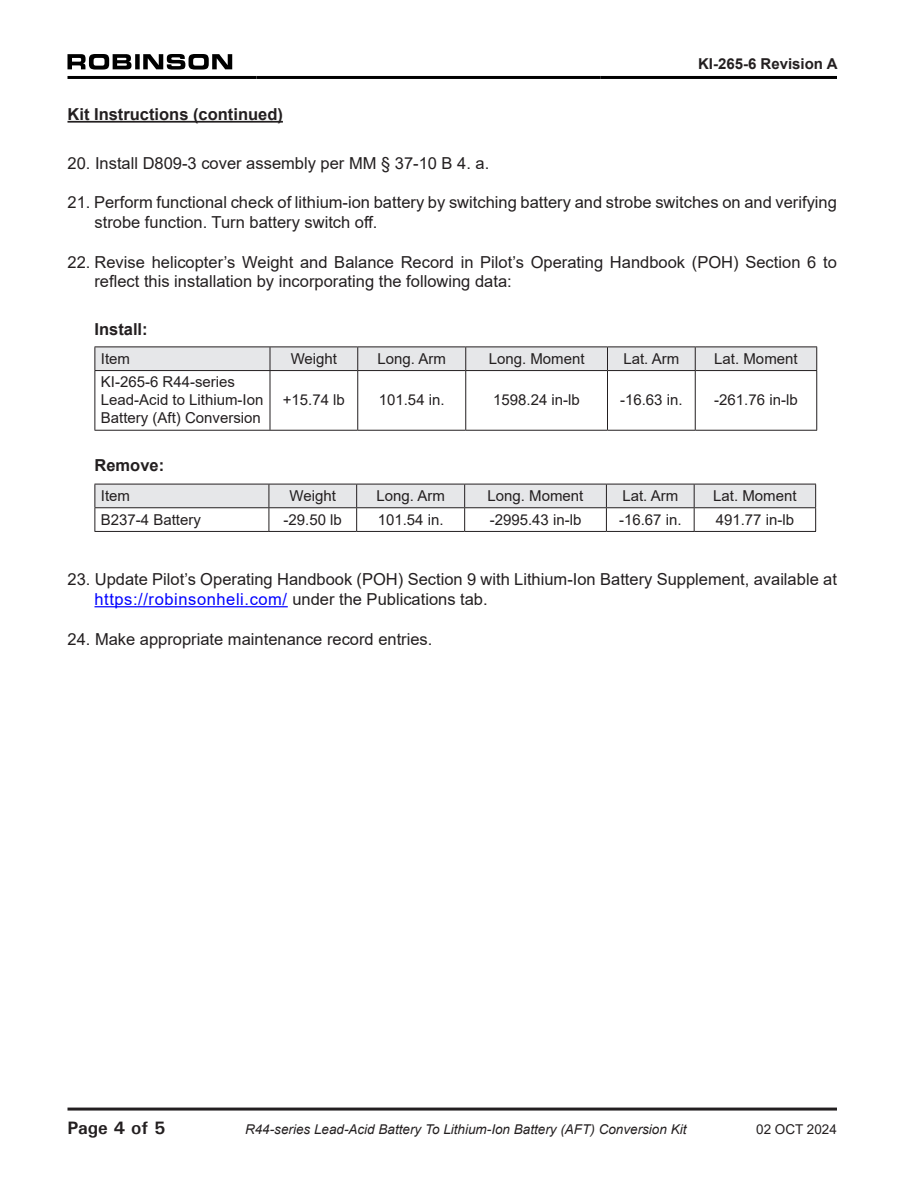
<style>
.page{position:relative;width:918px;height:1188px;background:#fff}
.page>*{position:absolute;margin:0;border:0;box-sizing:border-box;transform-origin:0 0}
.t1{font:700 18px "Univers";color:#231f20}
.t2{font:16.5px/19.8px "Arial";color:#231f20}
.t3{font:700 16.5px "Arial";color:#231f20}
.t4{font:15px/18px "Arial";color:#231f20}
.t5{font:700 15px "Arial";color:#231f20}
.t6{font:italic 13.5px "Arial";color:#231f20}
.t7{font:13.5px "Arial";color:#231f20}
.s1{color:#00f}
</style>
<div class="page">
<hr style="left:68px;top:76px;width:188px;height:3px;background:#000">
<hr style="left:256px;top:76px;width:345px;height:3px;background:#000">
<hr style="left:601px;top:76px;width:236px;height:3px;background:#000">
<svg style="left:67px;top:54px;width:165px;height:16px"></svg>
<hr style="left:68px;top:1108px;width:769px;height:3px;background:#231f20">
<hr style="left:94px;top:606px;width:194px;height:1px;background:#00f">
<div style="left:94px;top:347px;width:723px;height:23px;background:#e6e7e9"></div>
<hr style="left:94px;top:370px;width:176px;height:1px;background:#231f20">
<hr style="left:94px;top:371px;width:1px;height:59px;background:#231f20">
<hr style="left:270px;top:370px;width:88px;height:1px;background:#231f20">
<hr style="left:270px;top:371px;width:1px;height:59px;background:#231f20">
<hr style="left:358px;top:370px;width:108px;height:1px;background:#231f20">
<hr style="left:357px;top:371px;width:1px;height:59px;background:#231f20">
<hr style="left:466px;top:370px;width:142px;height:1px;background:#231f20">
<hr style="left:465px;top:371px;width:1px;height:59px;background:#231f20">
<hr style="left:608px;top:370px;width:87px;height:1px;background:#231f20">
<hr style="left:607px;top:371px;width:1px;height:59px;background:#231f20">
<hr style="left:695px;top:370px;width:122px;height:1px;background:#231f20">
<hr style="left:695px;top:371px;width:1px;height:59px;background:#231f20">
<hr style="left:816px;top:371px;width:1px;height:59px;background:#231f20">
<hr style="left:94px;top:430px;width:176px;height:1px;background:#231f20">
<hr style="left:270px;top:430px;width:88px;height:1px;background:#231f20">
<hr style="left:358px;top:430px;width:108px;height:1px;background:#231f20">
<hr style="left:466px;top:430px;width:142px;height:1px;background:#231f20">
<hr style="left:608px;top:430px;width:87px;height:1px;background:#231f20">
<hr style="left:695px;top:430px;width:122px;height:1px;background:#231f20">
<svg style="left:94px;top:484px;width:722px;height:47px"></svg>
<hr style="left:94px;top:531px;width:175px;height:1px;background:#231f20">
<hr style="left:269px;top:531px;width:88px;height:1px;background:#231f20">
<hr style="left:357px;top:531px;width:108px;height:1px;background:#231f20">
<hr style="left:465px;top:531px;width:141px;height:1px;background:#231f20">
<hr style="left:606px;top:531px;width:88px;height:1px;background:#231f20">
<hr style="left:694px;top:531px;width:122px;height:1px;background:#231f20">
<hr style="left:68px;top:121px;width:215px;height:2px;background:#231f20">
<p class="t3" style="left:68px;top:103px;width:217px">Kit Instructions (continued)</p>
<p class="t5" style="left:698px;top:54px;width:141px">KI-265-6 Revision A</p>
<p class="t2" style="left:68px;top:153px;width:423px">20. Install D809-3 cover assembly per MM § 37-10 B 4. a.</p>
<p class="t2" style="left:94px;top:192px;width:744px;text-indent:-27px">21. Perform functional check of lithium-ion battery by switching battery and strobe switches on and verifying strobe function. Turn battery switch off.</p>
<p class="t2" style="left:94px;top:252px;width:744px;text-indent:-27px">22. Revise helicopter’s Weight and Balance Record in Pilot’s Operating Handbook (POH) Section 6 to reflect this installation by incorporating the following data:</p>
<p class="t3" style="left:94px;top:318px;width:55px">Install:</p>
<p class="t4" style="left:101px;top:349px;width:31px">Item</p>
<p class="t4" style="left:291px;top:349px;width:48px">Weight</p>
<p class="t4" style="left:378px;top:349px;width:70px">Long. Arm</p>
<p class="t4" style="left:489px;top:349px;width:97px">Long. Moment</p>
<p class="t4" style="left:623px;top:349px;width:57px">Lat. Arm</p>
<p class="t4" style="left:714px;top:349px;width:85px">Lat. Moment</p>
<p class="t4" style="left:101px;top:373px;width:164px">KI-265-6 R44-series<br>Lead-Acid to Lithium-Ion<br>Battery (Aft) Conversion</p>
<p class="t4" style="left:283px;top:391px;width:64px">+15.74 lb</p>
<p class="t4" style="left:379px;top:391px;width:67px">101.54 in.</p>
<p class="t4" style="left:493px;top:391px;width:88px">1598.24 in-lb</p>
<p class="t4" style="left:620px;top:391px;width:64px">-16.63 in.</p>
<p class="t4" style="left:714px;top:391px;width:85px">-261.76 in-lb</p>
<p class="t3" style="left:94px;top:454px;width:71px">Remove:</p>
<p class="t4" style="left:101px;top:487px;width:31px">Item</p>
<p class="t4" style="left:290px;top:487px;width:48px">Weight</p>
<p class="t4" style="left:376px;top:487px;width:70px">Long. Arm</p>
<p class="t4" style="left:488px;top:487px;width:97px">Long. Moment</p>
<p class="t4" style="left:622px;top:487px;width:57px">Lat. Arm</p>
<p class="t4" style="left:713px;top:487px;width:85px">Lat. Moment</p>
<p class="t4" style="left:101px;top:510px;width:102px">B237-4 Battery</p>
<p class="t4" style="left:284px;top:510px;width:60px">-29.50 lb</p>
<p class="t4" style="left:378px;top:510px;width:67px">101.54 in.</p>
<p class="t4" style="left:490px;top:510px;width:93px">-2995.43 in-lb</p>
<p class="t4" style="left:619px;top:510px;width:64px">-16.67 in.</p>
<p class="t4" style="left:716px;top:510px;width:80px">491.77 in-lb</p>
<p class="t2" style="left:94px;top:569px;width:744px;text-indent:-27px">23. Update Pilot’s Operating Handbook (POH) Section 9 with Lithium-Ion Battery Supplement, available at <span class="s1">https://robinsonheli.com/</span> under the Publications tab.</p>
<p class="t2" style="left:68px;top:629px;width:366px">24. Make appropriate maintenance record entries.</p>
<p class="t1" style="left:68px;top:1117px;width:99px">Page 4 of 5</p>
<p class="t6" style="left:245px;top:1121px;width:443px">R44-series Lead-Acid Battery To Lithium-Ion Battery (AFT) Conversion Kit</p>
<p class="t7" style="left:756px;top:1120px;width:82px">02 OCT 2024</p>
</div>
